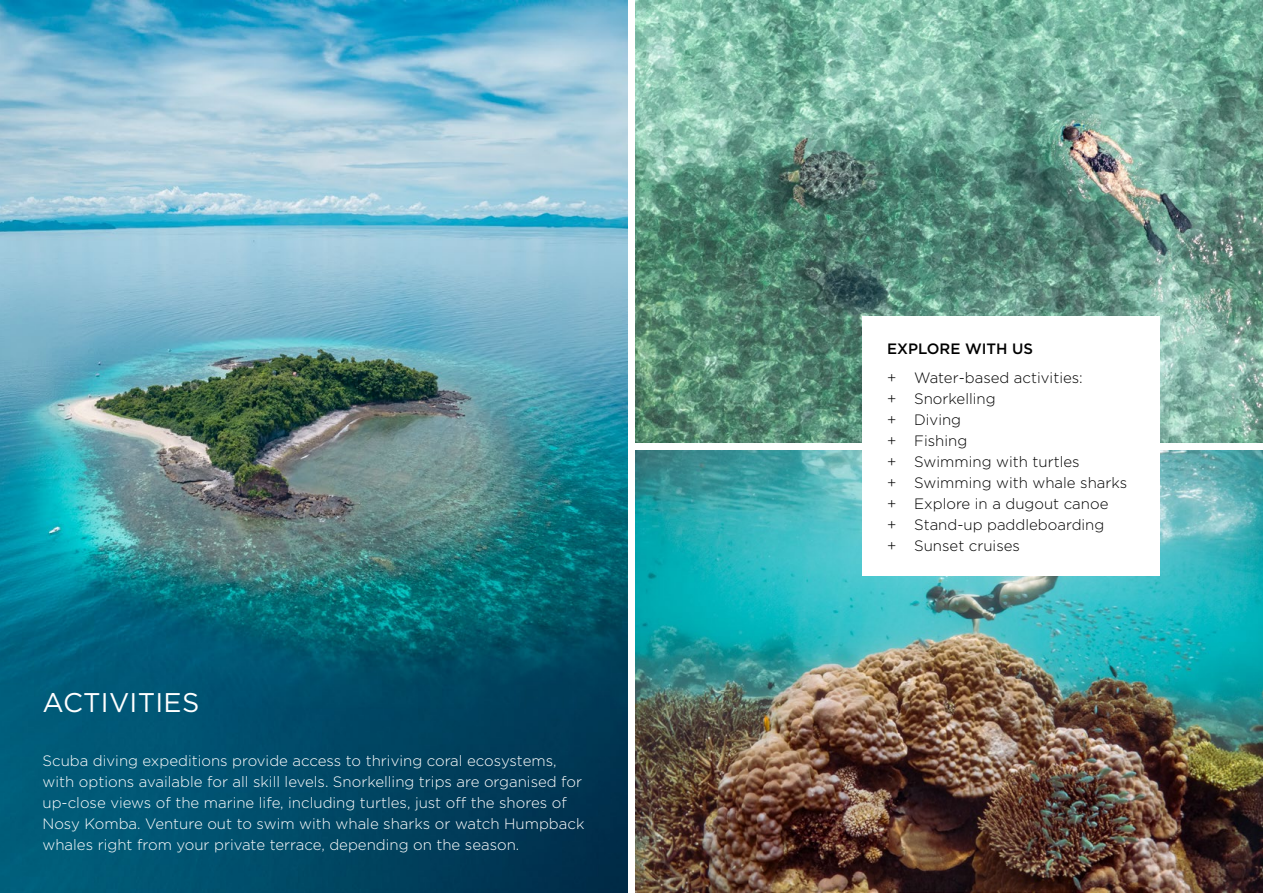
<style>
.page{position:relative;width:1263px;height:893px;background:#fff}
.page>*{position:absolute;margin:0;border:0;box-sizing:border-box;transform-origin:0 0}
.t1{font:27px "Gotham";letter-spacing:.01em;color:#fff}
.t2{font:300 15px/21px "Gotham";color:#fff}
.t3{font:300 15px/21px "Gotham";color:#000}
.t4{font:500 15px "Gotham";color:#000}
</style>
<div class="page">
<img style="left:0;top:0;width:627px;height:893px">
<img style="left:636px;top:451px;width:627px;height:442px">
<img style="left:636px;top:0;width:627px;height:442px">
<div style="left:862px;top:317px;width:298px;height:259px;background:#fff"></div>
<h1 class="t1" style="left:43px;top:686px;width:158px">ACTIVITIES</h1>
<p class="t2" style="left:43px;top:750px;width:543px">Scuba diving expeditions provide access to thriving coral ecosystems, with options available for all skill levels. Snorkelling trips are organised for up-close views of the marine life, including turtles, just off the shores of Nosy Komba. Venture out to swim with whale sharks or watch Humpback whales right from your private terrace, depending on the season.</p>
<p class="t4" style="left:887px;top:339px;width:147px">EXPLORE WITH US</p>
<p class="t3" style="left:887px;top:367px;width:242px">+ Water-based activities:<br>+ Snorkelling<br>+ Diving<br>+ Fishing<br>+ Swimming with turtles<br>+ Swimming with whale sharks + Explore in a dugout canoe<br>+ Stand-up paddleboarding<br>+ Sunset cruises</p>
</div>
